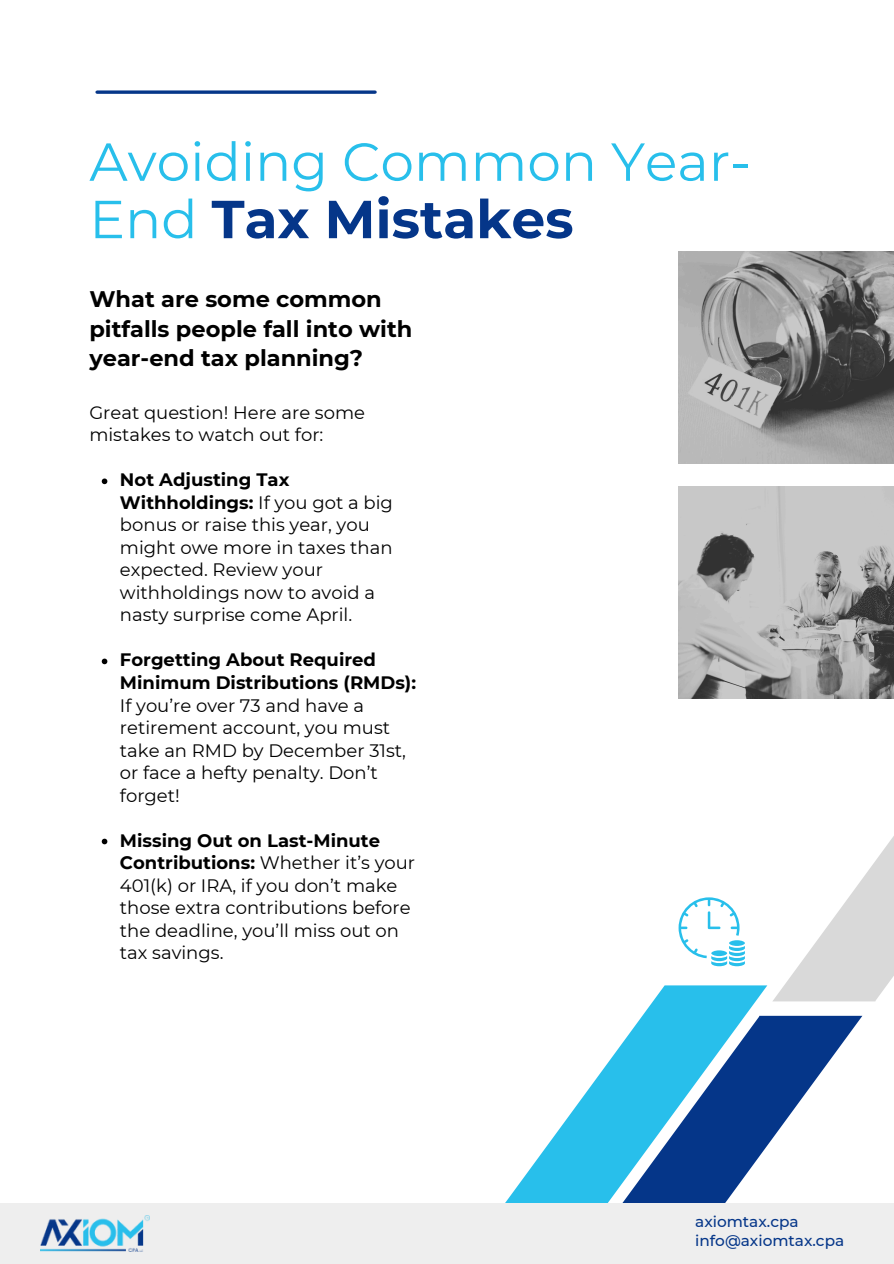
<style>
.page{position:relative;width:894px;height:1264px;background:#fff}
.page>*{position:absolute;margin:0;border:0;box-sizing:border-box;transform-origin:0 0}
.t1{font:53.4px/57.3px "Montserrat";color:#28bfeb}
.t2{font:700 22.5px/29.2px "Montserrat";color:#000}
.t3{font:18px/22.5px "Montserrat";color:#000}
.t4{font:500 15.3px "Montserrat";color:#053689}
.s1{font-weight:700;color:#053689}
.s2{font-weight:700}
</style>
<div class="page">
<img style="left:678px;top:251px;width:215px;height:213px">
<svg style="left:767px;top:1015px;width:95px;height:131px"></svg>
<svg style="left:773px;top:837px;width:120px;height:164px"></svg>
<svg style="left:506px;top:985px;width:261px;height:217px"></svg>
<div style="left:0;top:1202px;width:893px;height:61px;background:#eee"></div>
<img style="left:41px;top:1215px;width:109px;height:36px">
<img style="left:678px;top:486px;width:215px;height:212px">
<svg style="left:102px;top:478px;width:5px;height:6px"></svg>
<svg style="left:102px;top:658px;width:5px;height:6px"></svg>
<svg style="left:102px;top:838px;width:5px;height:6px"></svg>
<svg style="left:678px;top:897px;width:66px;height:69px"></svg>
<svg style="left:97px;top:90px;width:278px;height:4px"></svg>
<p class="t1" style="left:89px;top:133px;width:662px">Avoiding Common Year-<br>End <span class="s1">Tax Mistakes</span></p>
<p class="t2" style="left:89px;top:285px;width:324px">What are some common pitfalls people fall into with year-end tax planning?</p>
<p class="t3" style="left:89px;top:401px;width:277px">Great question! Here are some mistakes to watch out for:</p>
<p class="t3" style="left:120px;top:468px;width:274px"><span class="s2">Not Adjusting Tax<br>Withholdings:</span> If you got a big bonus or raise this year, you might owe more in taxes than expected. Review your withholdings now to avoid a nasty surprise come April.</p>
<p class="t3" style="left:120px;top:648px;width:297px"><span class="s2">Forgetting About Required<br>Minimum Distributions (RMDs):<br></span>If you’re over 73 and have a retirement account, you must take an RMD by December 31st, or face a hefty penalty. Don’t forget!</p>
<p class="t3" style="left:120px;top:828px;width:296px"><span class="s2">Missing Out on Last-Minute<br>Contributions:</span> Whether it’s your<br>401(k) or IRA, if you don’t make those extra contributions before the deadline, you’ll miss out on tax savings.</p>
<h2 class="t4" style="left:695px;top:1212px;width:105px">axiomtax.cpa</h2>
<h3 class="t4" style="left:695px;top:1231px;width:150px">info@axiomtax.cpa</h3>
</div>
